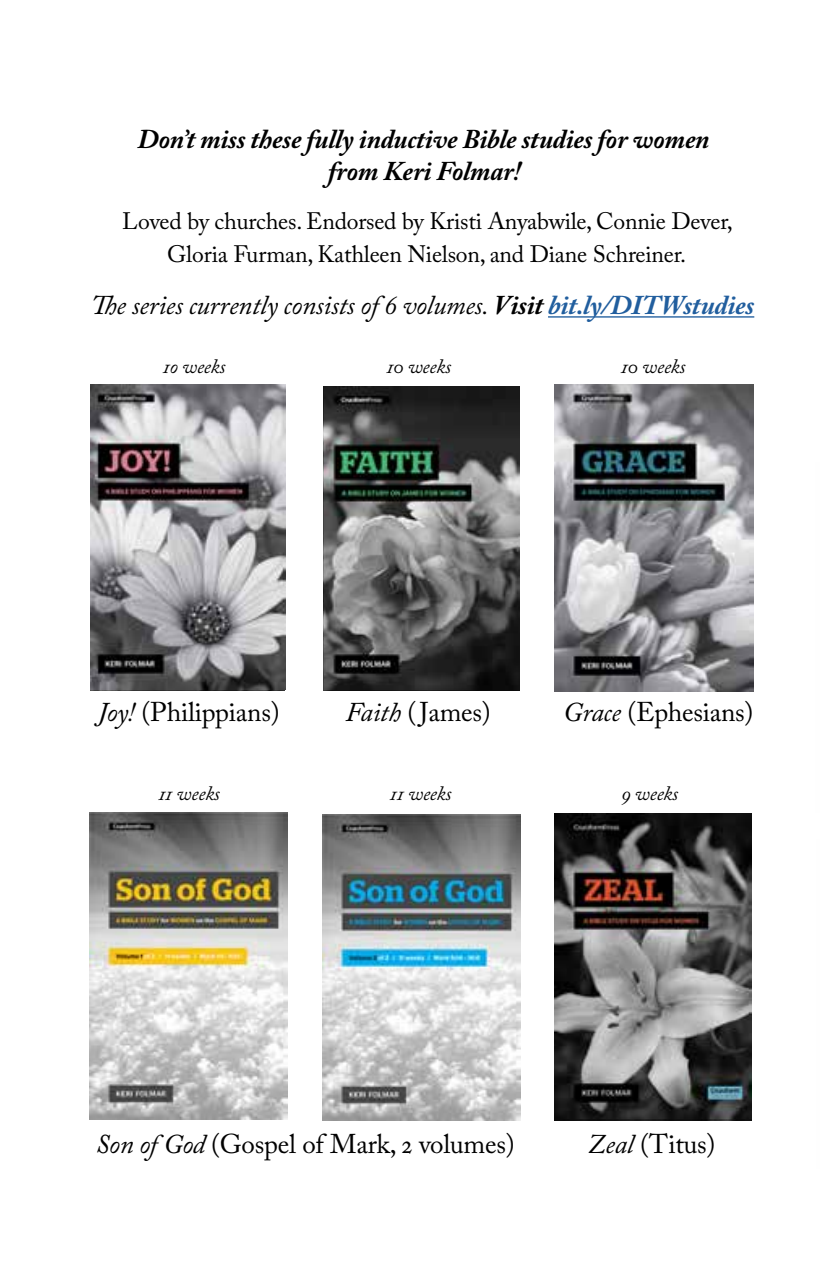
<style>
.page{position:relative;width:820px;height:1266px;background:#fff}
.page>*{position:absolute;margin:0;border:0;box-sizing:border-box;transform-origin:0 0}
.t1{font:27px "Adobe Caslon Pro";letter-spacing:-.01em;color:#000}
.t2{font:italic 700 27px/32.4px "Adobe Caslon Pro";letter-spacing:-.01em;color:#000;text-align:center}
.t3{font:italic 27px "Adobe Caslon Pro";letter-spacing:-.01em;color:#000}
.t4{font:23.62px/32.4px "Adobe Caslon Pro";letter-spacing:-.01em;color:#000;text-align:center}
.t5{font:italic 20.25px "Adobe Caslon Pro";letter-spacing:-.01em;color:#000}
.s1{font-weight:700}
.s2{font-weight:700;color:#215e9e}
.s3{font-style:italic}
</style>
<div class="page">
<hr style="left:548px;top:316px;width:206px;height:1px;background:#215e9e">
<img style="left:91px;top:384px;width:194px;height:305px">
<img style="left:324px;top:386px;width:195px;height:303px">
<img style="left:554px;top:384px;width:199px;height:307px">
<img style="left:89px;top:812px;width:199px;height:306px">
<img style="left:322px;top:814px;width:199px;height:306px">
<img style="left:554px;top:813px;width:198px;height:305px">
<p class="t2" style="left:137px;top:122px;width:574px">Don’t miss these fully inductive Bible studies for women from Keri Folmar!</p>
<p class="t4" style="left:122px;top:205px;width:612px">Loved by churches. Endorsed by Kristi Anyabwile, Connie Dever,<br>Gloria Furman, Kathleen Nielson, and Diane Schreiner.</p>
<p class="t3" style="left:91px;top:289px;width:665px">The series currently consists of 6 volumes. <span class="s1">Visit</span> <span class="s2">bit.ly/DITWstudies</span></p>
<p class="t5" style="left:163px;top:354px;width:64px">1o weeks</p>
<p class="t5" style="left:386px;top:354px;width:66px">10 weeks</p>
<p class="t5" style="left:621px;top:354px;width:66px">10 weeks</p>
<p class="t1" style="left:98px;top:695px;width:183px"><span class="s3">Joy!</span> (Philippians)</p>
<p class="t1" style="left:345px;top:695px;width:147px"><span class="s3">Faith</span> (James)</p>
<p class="t1" style="left:563px;top:695px;width:192px"><span class="s3">Grace</span> (Ephesians)</p>
<p class="t5" style="left:158px;top:781px;width:63px">11 weeks</p>
<p class="t5" style="left:390px;top:781px;width:63px">11 weeks</p>
<p class="t5" style="left:621px;top:781px;width:58px">9 weeks</p>
<p class="t1" style="left:96px;top:1127px;width:420px"><span class="s3">Son of God</span> (Gospel of Mark, 2 volumes)</p>
<p class="t1" style="left:587px;top:1127px;width:130px"><span class="s3">Zeal</span> (Titus)</p>
</div>
